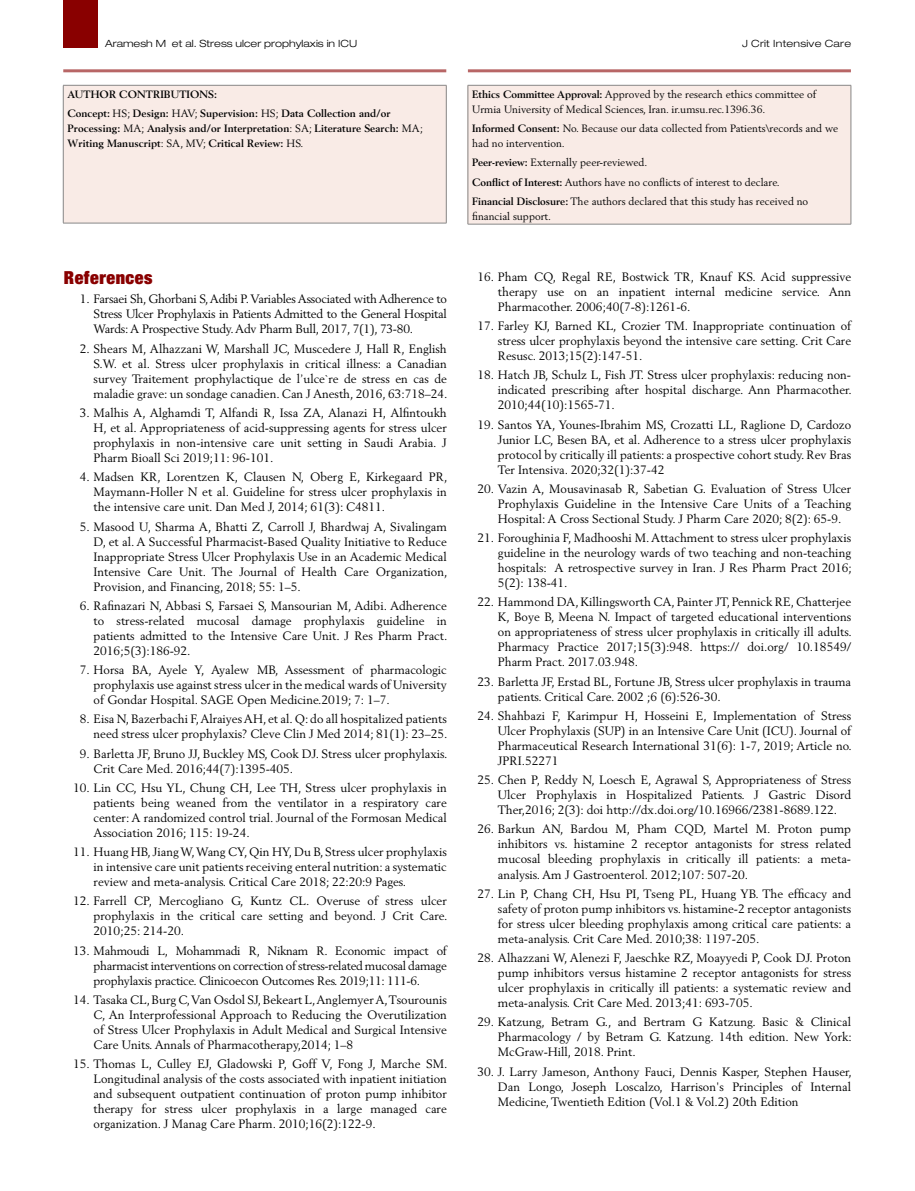
<style>
.page{position:relative;width:915px;height:1191px;background:#fff}
.page>*{position:absolute;margin:0;border:0;box-sizing:border-box;transform-origin:0 0}
.t1{font:900 condensed 18px "Helvetica Neue LT Pro";letter-spacing:.03em;color:#890000}
.t2{font:12px/15px "Berling LT Std";color:#000;text-align:justify}
.t3{font:10.5px/15px "Berling LT Std";color:#000}
.t4{font:700 10.5px/19.2px "Berling LT Std";letter-spacing:.01em;color:#000}
.t5{font:300 expanded 10.05px "Helvetica Neue LT Pro";color:#000;scale:1.05 1}
.t6{font:300 expanded 10.05px "Helvetica Neue LT Pro";letter-spacing:.02em;color:#000;scale:1.05 1}
.s1{font-weight:400}
.s2{font-weight:700}
</style>
<div class="page">
<div style="left:64px;top:0;width:34px;height:47px;background:#890000"></div>
<div style="left:467px;top:85px;width:383px;height:139px;background:#f9ebe6"></div>
<hr style="left:467px;top:85px;width:383px;height:1px;background:#878787">
<hr style="left:467px;top:85px;width:1px;height:139px;background:#878787">
<hr style="left:850px;top:85px;width:1px;height:139px;background:#878787">
<hr style="left:467px;top:224px;width:383px;height:1px;background:#878787">
<hr style="left:467px;top:69px;width:383px;height:3px;background:#b86666">
<div style="left:63px;top:85px;width:383px;height:138px;background:#f9ebe6"></div>
<hr style="left:63px;top:85px;width:383px;height:1px;background:#878787">
<hr style="left:63px;top:85px;width:1px;height:138px;background:#878787">
<hr style="left:446px;top:85px;width:1px;height:138px;background:#878787">
<hr style="left:63px;top:223px;width:383px;height:1px;background:#878787">
<hr style="left:63px;top:69px;width:383px;height:3px;background:#b86666">
<p class="t5" style="left:105px;top:37px;width:241px">Aramesh M et al. Stress ulcer prophylaxis in ICU</p>
<p class="t6" style="left:741px;top:37px;width:105px">J Crit Intensive Care</p>
<p class="t4" style="left:67px;top:85px;width:324px">AUTHOR CONTRIBUTIONS:<br>Concept: <span class="s1">HS;</span> Design: <span class="s1">HAV;</span> Supervision: <span class="s1">HS;</span> Data Collection and/or</p>
<p class="t4" style="left:67px;top:121px;width:357px;line-height:15px">Processing: <span class="s1">MA;</span> Analysis and/or Interpretation<span class="s1">: SA;</span> Literature Search: <span class="s1">MA;<br></span>Writing Manuscript<span class="s1">: SA, MV;</span> Critical Review: <span class="s1">HS.</span></p>
<h1 class="t1" style="left:64px;top:266px;width:90px">References</h1>
<p class="t2" style="left:94px;top:292px;width:354px;text-indent:-14px">1. Farsaei Sh, Ghorbani S, Adibi P. Variables Associated with Adherence to Stress Ulcer Prophylaxis in Patients Admitted to the General Hospital Wards: A Prospective Study. Adv Pharm Bull, 2017, 7(1), 73-80.</p>
<p class="t2" style="left:94px;top:341px;width:355px;text-indent:-14px">2. Shears M, Alhazzani W, Marshall JC, Muscedere J, Hall R, English S.W. et al. Stress ulcer prophylaxis in critical illness: a Canadian survey Traitement prophylactique de l’ulce`re de stress en cas de maladie grave: un sondage canadien. Can J Anesth, 2016, 63:718–24.</p>
<p class="t2" style="left:94px;top:405px;width:354px;text-indent:-14px">3. Malhis A, Alghamdi T, Alfandi R, Issa ZA, Alanazi H, Alfintoukh H, et al. Appropriateness of acid-suppressing agents for stress ulcer prophylaxis in non-intensive care unit setting in Saudi Arabia. J Pharm Bioall Sci 2019;11: 96-101.</p>
<p class="t2" style="left:94px;top:469px;width:355px;text-indent:-14px">4. Madsen KR, Lorentzen K, Clausen N, Oberg E, Kirkegaard PR, Maymann-Holler N et al. Guideline for stress ulcer prophylaxis in the intensive care unit. Dan Med J, 2014; 61(3): C4811.</p>
<p class="t2" style="left:94px;top:519px;width:355px;text-indent:-14px">5. Masood U, Sharma A, Bhatti Z, Carroll J, Bhardwaj A, Sivalingam D, et al. A Successful Pharmacist-Based Quality Initiative to Reduce Inappropriate Stress Ulcer Prophylaxis Use in an Academic Medical Intensive Care Unit. The Journal of Health Care Organization, Provision, and Financing, 2018; 55: 1–5.</p>
<p class="t2" style="left:94px;top:598px;width:355px;text-indent:-14px">6. Rafinazari N, Abbasi S, Farsaei S, Mansourian M, Adibi. Adherence to stress-related mucosal damage prophylaxis guideline in patients admitted to the Intensive Care Unit. J Res Pharm Pract.<br>2016;5(3):186-92.</p>
<p class="t2" style="left:94px;top:662px;width:354px;text-indent:-14px">7. Horsa BA, Ayele Y, Ayalew MB, Assessment of pharmacologic prophylaxis use against stress ulcer in the medical wards of University of Gondar Hospital. SAGE Open Medicine.2019; 7: 1–7.</p>
<p class="t2" style="left:80px;top:711px;width:369px;text-align:right">8. Eisa N, Bazerbachi F, Alraiyes AH, et al. Q: do all hospitalized patients need stress ulcer prophylaxis? Cleve Clin J Med 2014; 81(1): 23–25.</p>
<p class="t2" style="left:94px;top:746px;width:355px;text-indent:-14px">9. Barletta JF, Bruno JJ, Buckley MS, Cook DJ. Stress ulcer prophylaxis.<br>Crit Care Med. 2016;44(7):1395-405.</p>
<p class="t2" style="left:94px;top:780px;width:354px;text-indent:-20px">10. Lin CC, Hsu YL, Chung CH, Lee TH, Stress ulcer prophylaxis in patients being weaned from the ventilator in a respiratory care center: A randomized control trial. Journal of the Formosan Medical Association 2016; 115: 19-24.</p>
<p class="t2" style="left:94px;top:844px;width:354px;text-indent:-20px">11. Huang HB, Jiang W, Wang CY, Qin HY, Du B, Stress ulcer prophylaxis in intensive care unit patients receiving enteral nutrition: a systematic review and meta-analysis. Critical Care 2018; 22:20:9 Pages.</p>
<p class="t2" style="left:94px;top:893px;width:355px;text-indent:-20px">12. Farrell CP, Mercogliano G, Kuntz CL. Overuse of stress ulcer prophylaxis in the critical care setting and beyond. J Crit Care.<br>2010;25: 214‑20.</p>
<p class="t2" style="left:94px;top:942px;width:354px;text-indent:-20px">13. Mahmoudi L, Mohammadi R, Niknam R. Economic impact of pharmacist interventions on correction of stress-related mucosal damage prophylaxis practice. Clinicoecon Outcomes Res. 2019;11: 111-6.</p>
<p class="t2" style="left:94px;top:992px;width:354px;text-indent:-20px">14. Tasaka CL, Burg C, Van Osdol SJ, Bekeart L, Anglemyer A, Tsourounis C, An Interprofessional Approach to Reducing the Overutilization of Stress Ulcer Prophylaxis in Adult Medical and Surgical Intensive Care Units. Annals of Pharmacotherapy,2014; 1–8</p>
<p class="t2" style="left:94px;top:1056px;width:355px;text-indent:-20px">15. Thomas L, Culley EJ, Gladowski P, Goff V, Fong J, Marche SM.<br>Longitudinal analysis of the costs associated with inpatient initiation and subsequent outpatient continuation of proton pump inhibitor therapy for stress ulcer prophylaxis in a large managed care organization. J Manag Care Pharm. 2010;16(2):122-9.</p>
<p class="t3" style="left:472px;top:87px;width:345px"><span class="s2">Ethics Committee Approval:</span> Approved by the research ethics committee of<br>Urmia University of Medical Sciences, Iran. ir.umsu.rec.1396.36.</p>
<p class="t3" style="left:472px;top:121px;width:367px"><span class="s2">Informed Consent:</span> No. Because our data collected from Patients\records and we had no intervention.</p>
<p class="t3" style="left:472px;top:153px;width:337px;line-height:19.2px"><span class="s2">Peer-review:</span> Externally peer-reviewed.<br><span class="s2">Conflict of Interest:</span> Authors have no conflicts of interest to declare.<br><span class="s2">Financial Disclosure:</span> The authors declared that this study has received no</p>
<p class="t3" style="left:472px;top:209px;width:80px">financial support.</p>
<p class="t2" style="left:497px;top:269px;width:354px;text-indent:-20px">16. Pham CQ, Regal RE, Bostwick TR, Knauf KS. Acid suppressive therapy use on an inpatient internal medicine service. Ann Pharmacother. 2006;40(7-8):1261-6.</p>
<p class="t2" style="left:497px;top:318px;width:354px;text-indent:-20px">17. Farley KJ, Barned KL, Crozier TM. Inappropriate continuation of stress ulcer prophylaxis beyond the intensive care setting. Crit Care Resusc. 2013;15(2):147-51.</p>
<p class="t2" style="left:497px;top:367px;width:355px;text-indent:-20px">18. Hatch JB, Schulz L, Fish JT. Stress ulcer prophylaxis: reducing non&shy;indicated prescribing after hospital discharge. Ann Pharmacother.<br>2010;44(10):1565-71.</p>
<p class="t2" style="left:497px;top:417px;width:354px;text-indent:-20px">19. Santos YA, Younes-Ibrahim MS, Crozatti LL, Raglione D, Cardozo Junior LC, Besen BA, et al. Adherence to a stress ulcer prophylaxis protocol by critically ill patients: a prospective cohort study. Rev Bras Ter Intensiva. 2020;32(1):37-42</p>
<p class="t2" style="left:497px;top:481px;width:354px;text-indent:-20px">20. Vazin A, Mousavinasab R, Sabetian G. Evaluation of Stress Ulcer Prophylaxis Guideline in the Intensive Care Units of a Teaching Hospital: A Cross Sectional Study. J Pharm Care 2020; 8(2): 65-9.</p>
<p class="t2" style="left:497px;top:530px;width:355px;text-indent:-20px">21. Foroughinia F, Madhooshi M. Attachment to stress ulcer prophylaxis guideline in the neurology wards of two teaching and non-teaching hospitals: A retrospective survey in Iran. J Res Pharm Pract 2016; 5(2): 138-41.</p>
<p class="t2" style="left:497px;top:594px;width:355px;text-indent:-20px">22. Hammond DA, Killingsworth CA, Painter JT, Pennick RE, Chatterjee K, Boye B, Meena N. Impact of targeted educational interventions on appropriateness of stress ulcer prophylaxis in critically ill adults.<br>Pharmacy Practice 2017;15(3):948. https:// doi.org/ 10.18549/ Pharm Pract. 2017.03.948.</p>
<p class="t2" style="left:497px;top:674px;width:354px;text-indent:-20px">23. Barletta JF, Erstad BL, Fortune JB, Stress ulcer prophylaxis in trauma patients. Critical Care. 2002 ;6 (6):526-30.</p>
<p class="t2" style="left:497px;top:708px;width:355px;text-indent:-20px">24. Shahbazi F, Karimpur H, Hosseini E, Implementation of Stress Ulcer Prophylaxis (SUP) in an Intensive Care Unit (ICU). Journal of Pharmaceutical Research International 31(6): 1-7, 2019; Article no.<br>JPRI.52271</p>
<p class="t2" style="left:497px;top:772px;width:354px;text-indent:-20px">25. Chen P, Reddy N, Loesch E, Agrawal S, Appropriateness of Stress Ulcer Prophylaxis in Hospitalized Patients. J Gastric Disord Ther,2016; 2(3): doi http://dx.doi.org/10.16966/2381-8689.122.</p>
<p class="t2" style="left:497px;top:821px;width:354px;text-indent:-20px">26. Barkun AN, Bardou M, Pham CQD, Martel M. Proton pump inhibitors vs. histamine 2 receptor antagonists for stress related mucosal bleeding prophylaxis in critically ill patients: a meta&shy;analysis. Am J Gastroenterol. 2012;107: 507-20.</p>
<p class="t2" style="left:497px;top:886px;width:354px;text-indent:-20px">27. Lin P, Chang CH, Hsu PI, Tseng PL, Huang YB. The efficacy and safety of proton pump inhibitors vs. histamine-2 receptor antagonists for stress ulcer bleeding prophylaxis among critical care patients: a meta-analysis. Crit Care Med. 2010;38: 1197-205.</p>
<p class="t2" style="left:497px;top:950px;width:354px;text-indent:-20px">28. Alhazzani W, Alenezi F, Jaeschke RZ, Moayyedi P, Cook DJ. Proton pump inhibitors versus histamine 2 receptor antagonists for stress ulcer prophylaxis in critically ill patients: a systematic review and meta-analysis. Crit Care Med. 2013;41: 693-705.</p>
<p class="t2" style="left:497px;top:1014px;width:355px;text-indent:-20px">29. Katzung, Betram G., and Bertram G Katzung. Basic &amp; Clinical Pharmacology / by Betram G. Katzung. 14th edition. New York:<br>McGraw-Hill, 2018. Print.</p>
<p class="t2" style="left:497px;top:1063px;width:355px;text-indent:-20px">30. J. Larry Jameson, Anthony Fauci, Dennis Kasper, Stephen Hauser, Dan Longo, Joseph Loscalzo, Harrison's Principles of Internal Medicine, Twentieth Edition (Vol.1 &amp; Vol.2) 20th Edition</p>
</div>
